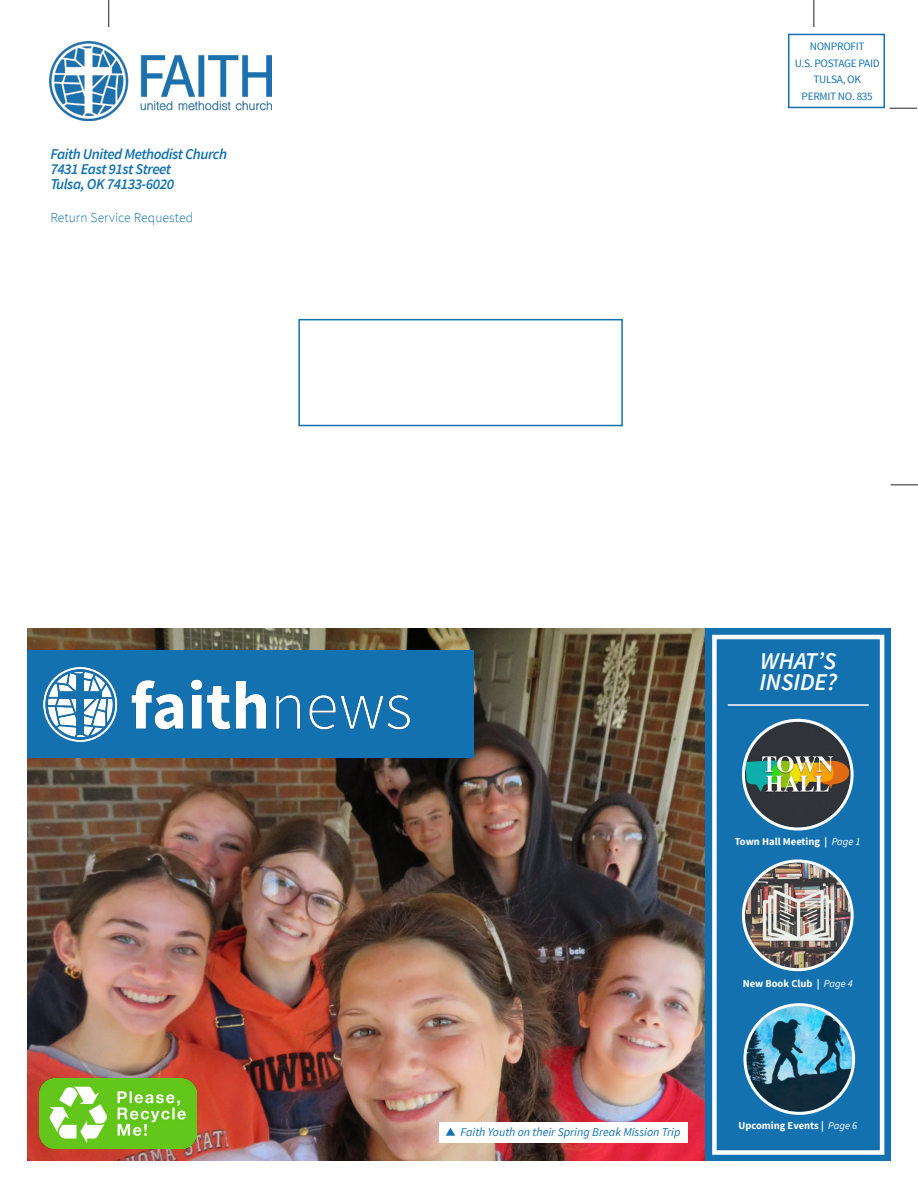
<style>
.page{position:relative;width:918px;height:1188px;background:#fff}
.page>*{position:absolute;margin:0;border:0;box-sizing:border-box;transform-origin:0 0}
.t1{font:italic 600 24px/21px "Source Sans Pro";color:#fff}
.t2{font:italic 600 15px/15px "Source Sans Pro";letter-spacing:-.03em;color:#1271b0}
.t3{font:300 13.5px "Source Sans Pro";letter-spacing:.01em;color:#1271b0}
.t4{font:italic 12px "Source Sans Pro";color:#1271b0}
.t5{font:11.25px/16.5px "Source Sans Pro";letter-spacing:-.025em;color:#1271b0;text-align:center}
.t6{font:700 10.5px "Source Sans Pro";color:#fff}
.s1{font-weight:400;font-style:italic}
</style>
<div class="page">
<img style="left:27px;top:629px;width:679px;height:532px">
<svg style="left:108px;top:0;width:1px;height:27px"></svg>
<svg style="left:813px;top:0;width:1px;height:27px"></svg>
<div style="left:788px;top:34px;width:97px;height:74px;border:2px solid #1271b0"></div>
<img style="left:50px;top:42px;width:221px;height:78px">
<div style="left:298px;top:319px;width:325px;height:107px;border:2px solid #1271b0"></div>
<div style="left:706px;top:629px;width:185px;height:532px;background:#1471b0"></div>
<div style="left:27px;top:651px;width:447px;height:107px;background:#1471b0"></div>
<img style="left:745px;top:722px;width:106px;height:106px;border-radius:53px">
<div style="left:742px;top:719px;width:112px;height:112px;border:3px solid #fff;border-radius:50%"></div>
<img style="left:745px;top:862px;width:106px;height:106px;border-radius:53px">
<div style="left:742px;top:860px;width:112px;height:111px;border:3px solid #fff;border-radius:50%"></div>
<img style="left:746px;top:1006px;width:106px;height:106px;border-radius:53px">
<div style="left:743px;top:1003px;width:112px;height:112px;border:3px solid #fff;border-radius:50%"></div>
<hr style="left:728px;top:704px;width:141px;height:2px;background:#fff">
<svg style="left:891px;top:484px;width:27px;height:1px"></svg>
<svg style="left:890px;top:108px;width:27px;height:1px"></svg>
<img style="left:44px;top:668px;width:366px;height:74px">
<img style="left:39px;top:1079px;width:157px;height:70px">
<div style="left:712px;top:635px;width:172px;height:520px;border:4px solid #fff"></div>
<div style="left:439px;top:1122px;width:248px;height:21px;background:#fff"></div>
<svg style="left:446px;top:1128px;width:9px;height:8px"></svg>
<p class="t2" style="left:50px;top:146px;width:178px">Faith United Methodist Church<br>7431 East 91st Street<br>Tulsa, OK 74133-6020</p>
<p class="t3" style="left:50px;top:209px;width:144px">Return Service Requested</p>
<p class="t5" style="left:795px;top:38px;width:86px">NONPROFIT<br>U.S. POSTAGE PAID<br>TULSA, OK<br>PERMIT NO. 835</p>
<h1 class="t1" style="left:759px;top:651px;width:79px">WHAT’S<br>INSIDE?</h1>
<p class="t4" style="left:461px;top:1124px;width:221px">Faith Youth on their Spring Break Mission Trip</p>
<p class="t6" style="left:735px;top:835px;width:127px">Town Hall Meeting | <span class="s1">Page 1</span></p>
<p class="t6" style="left:743px;top:977px;width:112px">New Book Club | <span class="s1">Page 4</span></p>
<p class="t6" style="left:738px;top:1119px;width:120px">Upcoming Events | <span class="s1">Page 6</span></p>
</div>
